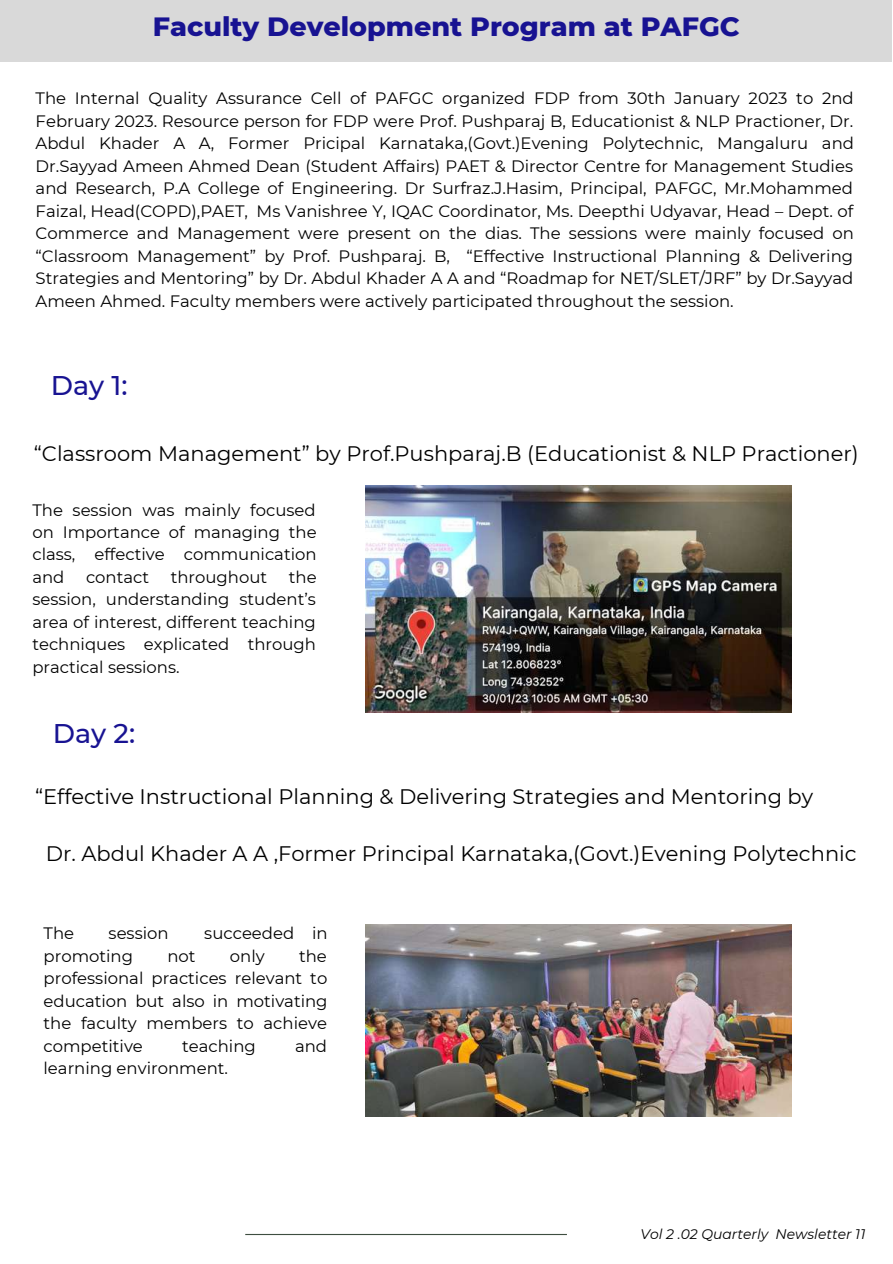
<style>
.page{position:relative;width:893px;height:1264px;background:#fff}
.page>*{position:absolute;margin:0;border:0;box-sizing:border-box;transform-origin:0 0}
.t1{font:800 27px "Montserrat";color:#181392}
.t2{font:500 27px "Montserrat";color:#181392}
.t3{font:21px "Montserrat";color:#000}
.t4{font:16.5px/22.5px "Montserrat";color:#000;text-align:justify}
.t5{font:italic 13.95px "Montserrat";color:#000}
</style>
<div class="page">
<hr style="left:245px;top:1233px;width:322px;height:1px;background:#3e4e40">
<div style="left:0;top:0;width:891px;height:62px;background:#d9d9d9"></div>
<img style="left:365px;top:924px;width:426px;height:192px">
<img style="left:365px;top:485px;width:426px;height:227px">
<h1 class="t1" style="left:153px;top:10px;width:588px">Faculty Development Program at PAFGC</h1>
<p class="t4" style="left:36px;top:87px;width:819px">The Internal Quality Assurance Cell of PAFGC organized FDP from 30th January 2023 to 2nd February 2023. Resource person for FDP were Prof. Pushparaj B, Educationist &amp; NLP Practioner, Dr.<br>Abdul Khader A A, Former Pricipal Karnataka,(Govt.)Evening Polytechnic, Mangaluru and Dr.Sayyad Ameen Ahmed Dean (Student Affairs) PAET &amp; Director Centre for Management Studies and Research, P.A College of Engineering. Dr Surfraz.J.Hasim, Principal, PAFGC, Mr.Mohammed Faizal, Head(COPD),PAET, Ms Vanishree Y, IQAC Coordinator, Ms. Deepthi Udyavar, Head – Dept. of Commerce and Management were present on the dias. The sessions were mainly focused on “Classroom Management” by Prof. Pushparaj. B, “Effective Instructional Planning &amp; Delivering Strategies and Mentoring” by Dr. Abdul Khader A A and “Roadmap for NET/SLET/JRF” by Dr.Sayyad Ameen Ahmed. Faculty members were actively participated throughout the session.</p>
<h1 class="t2" style="left:51px;top:368px;width:78px">Day 1:</h1>
<p class="t3" style="left:34px;top:440px;width:826px">“Classroom Management” by Prof.Pushparaj.B (Educationist &amp; NLP Practioner)</p>
<p class="t4" style="left:32px;top:498px;width:286px">The session was mainly focused on Importance of managing the class, effective communication and</p>
<p class="t4" style="left:32px;top:566px;width:286px;text-indent:256px">the session, understanding student’s area of interest, different teaching techniques explicated through practical sessions.</p>
<p class="t4" style="left:86px;top:566px;width:65px">contact</p>
<p class="t4" style="left:171px;top:566px;width:98px">throughout</p>
<h1 class="t2" style="left:53px;top:716px;width:84px">Day 2:</h1>
<p class="t3" style="left:35px;top:783px;width:779px">“Effective Instructional Planning &amp; Delivering Strategies and Mentoring by</p>
<p class="t3" style="left:46px;top:841px;width:812px">Dr. Abdul Khader A A ,Former Principal Karnataka,(Govt.)Evening Polytechnic</p>
<p class="t4" style="left:44px;top:922px;width:32px">The</p>
<p class="t4" style="left:109px;top:922px;width:62px">session</p>
<p class="t4" style="left:204px;top:922px;width:125px">succeeded in</p>
<p class="t4" style="left:44px;top:944px;width:91px">promoting</p>
<p class="t4" style="left:167px;top:944px;width:30px">not</p>
<p class="t4" style="left:230px;top:944px;width:36px">only</p>
<p class="t4" style="left:44px;top:944px;width:285px;text-indent:255px">the professional practices relevant to education but also in motivating the faculty members to achieve competitive</p>
<p class="t4" style="left:182px;top:1034px;width:75px">teaching</p>
<p class="t4" style="left:295px;top:1034px;width:34px">and</p>
<p class="t4" style="left:44px;top:1057px;width:186px">learning environment.</p>
<p class="t5" style="left:640px;top:1225px;width:226px">Vol 2 .02 Quarterly Newsletter 11</p>
</div>
